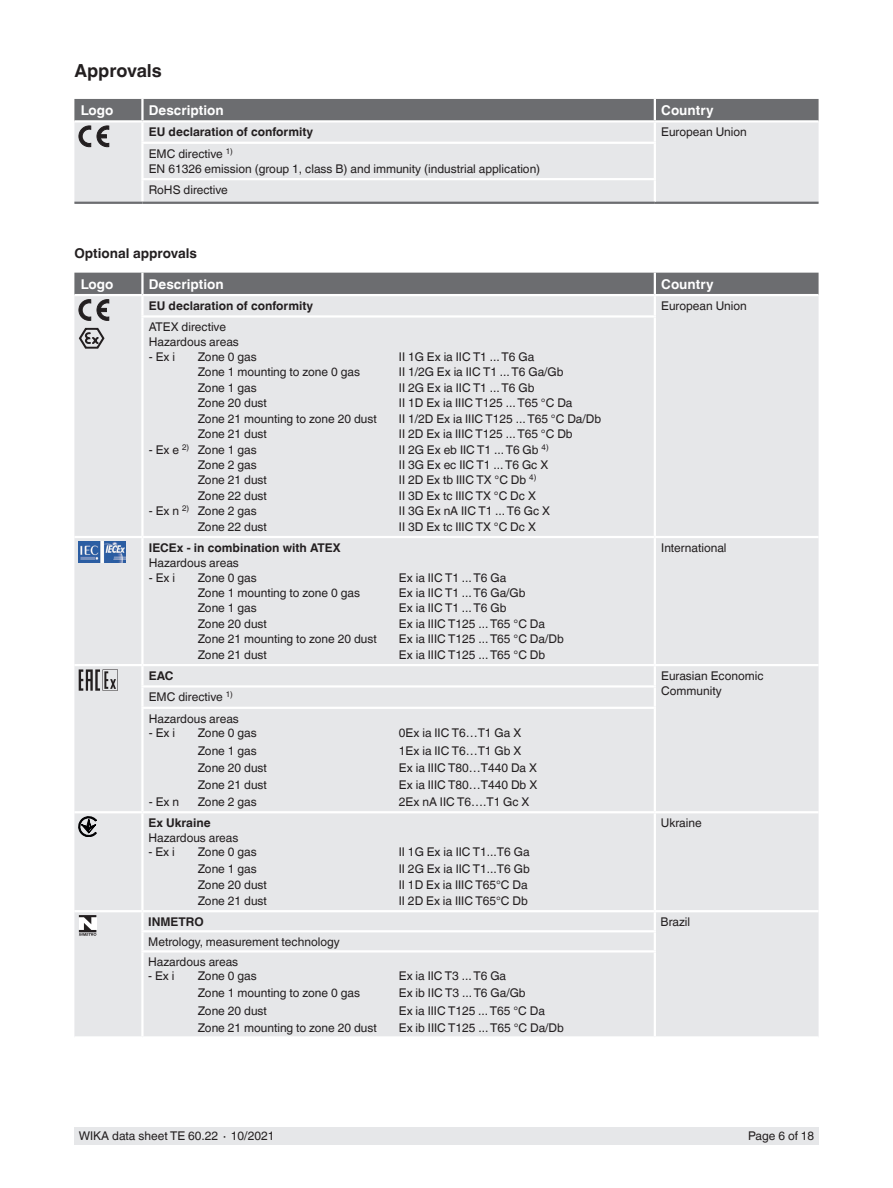
<style>
.page{position:relative;width:893px;height:1188px;background:#fff}
.page>*{position:absolute;margin:0;border:0;box-sizing:border-box;transform-origin:0 0}
.t1{font:700 18px "Helvetica World";color:#231f20}
.t2{font:700 13.5px "Helvetica World";color:#fff}
.t3{font:700 13.5px "Helvetica World";color:#231f20}
.t4{font:12px/15px "Helvetica World";color:#231f20}
.t5{font:700 12px "Helvetica World";color:#231f20}
</style>
<div class="page">
<div style="left:74px;top:1128px;width:745px;height:17px;background:#e6e7e9"></div>
<div style="left:74px;top:147px;width:745px;height:55px;background:#e6e7e9"></div>
<hr style="left:141px;top:178px;width:515px;height:2px;background:#fff">
<hr style="left:655px;top:202px;width:164px;height:2px;background:#6c6d70">
<hr style="left:141px;top:144px;width:3px;height:34px;background:#fff">
<hr style="left:141px;top:180px;width:3px;height:22px;background:#fff">
<hr style="left:654px;top:144px;width:2px;height:34px;background:#fff">
<hr style="left:654px;top:180px;width:2px;height:22px;background:#fff">
<hr style="left:74px;top:202px;width:68px;height:2px;background:#6c6d70">
<hr style="left:142px;top:202px;width:513px;height:2px;background:#6c6d70">
<div style="left:74px;top:320px;width:745px;height:716px;background:#e6e7e9"></div>
<hr style="left:142px;top:664px;width:513px;height:2px;background:#fff">
<hr style="left:141px;top:685px;width:515px;height:3px;background:#fff">
<hr style="left:141px;top:707px;width:515px;height:2px;background:#fff">
<hr style="left:654px;top:813px;width:2px;height:97px;background:#fff">
<hr style="left:142px;top:910px;width:513px;height:2px;background:#fff">
<hr style="left:141px;top:930px;width:515px;height:2px;background:#fff">
<hr style="left:141px;top:950px;width:515px;height:3px;background:#fff">
<hr style="left:142px;top:811px;width:513px;height:2px;background:#fff">
<hr style="left:655px;top:811px;width:164px;height:2px;background:#fff">
<hr style="left:74px;top:536px;width:68px;height:2px;background:#fff">
<hr style="left:142px;top:536px;width:513px;height:2px;background:#fff">
<hr style="left:655px;top:910px;width:164px;height:2px;background:#fff">
<svg style="left:654px;top:912px;width:2px;height:38px"></svg>
<hr style="left:654px;top:953px;width:2px;height:83px;background:#fff">
<hr style="left:74px;top:811px;width:68px;height:2px;background:#fff">
<hr style="left:141px;top:813px;width:3px;height:97px;background:#fff">
<hr style="left:654px;top:538px;width:2px;height:126px;background:#fff">
<hr style="left:141px;top:318px;width:3px;height:218px;background:#fff">
<hr style="left:141px;top:538px;width:3px;height:126px;background:#fff">
<hr style="left:141px;top:709px;width:3px;height:102px;background:#fff">
<hr style="left:654px;top:318px;width:2px;height:218px;background:#fff">
<hr style="left:655px;top:536px;width:164px;height:2px;background:#fff">
<svg style="left:654px;top:666px;width:2px;height:41px"></svg>
<hr style="left:654px;top:709px;width:2px;height:102px;background:#fff">
<hr style="left:655px;top:664px;width:164px;height:2px;background:#fff">
<hr style="left:74px;top:664px;width:68px;height:2px;background:#fff">
<hr style="left:141px;top:666px;width:3px;height:19px;background:#fff">
<hr style="left:141px;top:688px;width:3px;height:19px;background:#fff">
<hr style="left:74px;top:910px;width:68px;height:2px;background:#fff">
<hr style="left:141px;top:912px;width:3px;height:18px;background:#fff">
<hr style="left:141px;top:932px;width:3px;height:18px;background:#fff">
<hr style="left:141px;top:953px;width:3px;height:83px;background:#fff">
<svg style="left:74px;top:99px;width:745px;height:48px;background:#b0b1b3"></svg>
<svg style="left:74px;top:273px;width:745px;height:47px;background:#b0b1b3"></svg>
<svg style="left:79px;top:328px;width:26px;height:21px"></svg>
<img style="left:79px;top:541px;width:47px;height:22px">
<svg style="left:79px;top:669px;width:39px;height:22px"></svg>
<svg style="left:79px;top:817px;width:17px;height:20px"></svg>
<svg style="left:79px;top:915px;width:17px;height:21px"></svg>
<h1 class="t1" style="left:74px;top:60px;width:89px">Approvals</h1>
<p class="t2" style="left:81px;top:102px;width:34px">Logo</p>
<p class="t2" style="left:149px;top:102px;width:76px">Description</p>
<p class="t2" style="left:661px;top:102px;width:54px">Country</p>
<p class="t5" style="left:149px;top:125px;width:166px">EU declaration of conformity</p>
<p class="t4" style="left:661px;top:125px;width:87px">European Union</p>
<p class="t4" style="left:149px;top:146px;width:393px">EMC directive <sup>1)<br></sup>EN 61326 emission (group 1, class B) and immunity (industrial application)</p>
<p class="t4" style="left:149px;top:182px;width:81px">RoHS directive</p>
<p class="t3" style="left:74px;top:245px;width:124px">Optional approvals</p>
<p class="t2" style="left:81px;top:276px;width:34px">Logo</p>
<p class="t2" style="left:149px;top:276px;width:76px">Description</p>
<p class="t2" style="left:661px;top:276px;width:54px">Country</p>
<p class="t5" style="left:149px;top:299px;width:166px">EU declaration of conformity</p>
<p class="t4" style="left:661px;top:298px;width:87px">European Union</p>
<p class="t4" style="left:149px;top:320px;width:92px">ATEX directive<br>Hazardous areas</p>
<p class="t4" style="left:149px;top:349px;width:28px">- Ex i</p>
<p class="t4" style="left:198px;top:349px;width:61px">Zone 0 gas</p>
<p class="t4" style="left:399px;top:349px;width:137px">II 1G Ex ia IIC T1 ... T6 Ga</p>
<p class="t4" style="left:198px;top:365px;width:164px">Zone 1 mounting to zone 0 gas</p>
<p class="t4" style="left:399px;top:365px;width:166px">II 1/2G Ex ia IIC T1 ... T6 Ga/Gb</p>
<p class="t4" style="left:198px;top:380px;width:61px">Zone 1 gas</p>
<p class="t4" style="left:399px;top:380px;width:137px">II 2G Ex ia IIC T1 ... T6 Gb</p>
<p class="t4" style="left:198px;top:396px;width:71px">Zone 20 dust</p>
<p class="t4" style="left:399px;top:396px;width:175px">II 1D Ex ia IIIC T125 ... T65 °C Da</p>
<p class="t4" style="left:198px;top:411px;width:181px">Zone 21 mounting to zone 20 dust</p>
<p class="t4" style="left:399px;top:411px;width:204px">II 1/2D Ex ia IIIC T125 ... T65 °C Da/Db</p>
<p class="t4" style="left:198px;top:427px;width:71px">Zone 21 dust</p>
<p class="t4" style="left:399px;top:427px;width:175px">II 2D Ex ia IIIC T125 ... T65 °C Db</p>
<p class="t4" style="left:149px;top:442px;width:109px">- Ex e <sup>2)</sup> Zone 1 gas</p>
<p class="t4" style="left:399px;top:442px;width:151px">II 2G Ex eb IIC T1 ... T6 Gb <sup>4)</sup></p>
<p class="t4" style="left:198px;top:457px;width:61px">Zone 2 gas</p>
<p class="t4" style="left:399px;top:457px;width:151px">II 3G Ex ec IIC T1 ... T6 Gc X</p>
<p class="t4" style="left:198px;top:473px;width:71px">Zone 21 dust</p>
<p class="t4" style="left:399px;top:473px;width:139px">II 2D Ex tb IIIC TX °C Db <sup>4)</sup></p>
<p class="t4" style="left:198px;top:488px;width:71px">Zone 22 dust</p>
<p class="t4" style="left:399px;top:488px;width:138px">II 3D Ex tc IIIC TX °C Dc X</p>
<p class="t4" style="left:149px;top:504px;width:109px">- Ex n <sup>2)</sup> Zone 2 gas</p>
<p class="t4" style="left:399px;top:504px;width:153px">II 3G Ex nA IIC T1 ... T6 Gc X</p>
<p class="t4" style="left:198px;top:519px;width:71px">Zone 22 dust</p>
<p class="t4" style="left:399px;top:519px;width:138px">II 3D Ex tc IIIC TX °C Dc X</p>
<p class="t5" style="left:149px;top:541px;width:193px">IECEx - in combination with ATEX</p>
<p class="t4" style="left:149px;top:555px;width:92px">Hazardous areas</p>
<p class="t4" style="left:149px;top:570px;width:28px">- Ex i</p>
<p class="t4" style="left:198px;top:570px;width:61px">Zone 0 gas</p>
<p class="t4" style="left:399px;top:570px;width:109px">Ex ia IIC T1 ... T6 Ga</p>
<p class="t4" style="left:198px;top:585px;width:164px">Zone 1 mounting to zone 0 gas</p>
<p class="t4" style="left:399px;top:585px;width:128px">Ex ia IIC T1 ... T6 Ga/Gb</p>
<p class="t4" style="left:198px;top:601px;width:61px">Zone 1 gas</p>
<p class="t4" style="left:399px;top:601px;width:109px">Ex ia IIC T1 ... T6 Gb</p>
<p class="t4" style="left:198px;top:616px;width:71px">Zone 20 dust</p>
<p class="t4" style="left:399px;top:616px;width:148px">Ex ia IIIC T125 ... T65 °C Da</p>
<p class="t4" style="left:198px;top:632px;width:181px">Zone 21 mounting to zone 20 dust</p>
<p class="t4" style="left:399px;top:632px;width:166px">Ex ia IIIC T125 ... T65 °C Da/Db</p>
<p class="t4" style="left:198px;top:647px;width:71px">Zone 21 dust</p>
<p class="t4" style="left:399px;top:647px;width:148px">Ex ia IIIC T125 ... T65 °C Db</p>
<p class="t4" style="left:661px;top:540px;width:67px">International</p>
<p class="t5" style="left:149px;top:669px;width:26px">EAC</p>
<p class="t4" style="left:661px;top:668px;width:104px">Eurasian Economic<br>Community</p>
<p class="t4" style="left:149px;top:687px;width:92px;line-height:21.3px">EMC directive <sup>1)<br></sup>Hazardous areas</p>
<p class="t4" style="left:149px;top:726px;width:28px">- Ex i</p>
<p class="t4" style="left:198px;top:726px;width:61px">Zone 0 gas</p>
<p class="t4" style="left:399px;top:726px;width:124px">0Ex ia IIC T6…T1 Ga X</p>
<p class="t4" style="left:198px;top:743px;width:61px">Zone 1 gas</p>
<p class="t4" style="left:399px;top:743px;width:124px">1Ex ia IIC T6…T1 Gb X</p>
<p class="t4" style="left:198px;top:760px;width:71px">Zone 20 dust</p>
<p class="t4" style="left:399px;top:760px;width:140px">Ex ia IIIC T80…T440 Da X</p>
<p class="t4" style="left:198px;top:777px;width:71px">Zone 21 dust</p>
<p class="t4" style="left:399px;top:777px;width:140px">Ex ia IIIC T80…T440 Db X</p>
<p class="t4" style="left:149px;top:794px;width:32px">- Ex n</p>
<p class="t4" style="left:198px;top:794px;width:61px">Zone 2 gas</p>
<p class="t4" style="left:399px;top:794px;width:132px">2Ex nA IIC T6….T1 Gc X</p>
<p class="t5" style="left:148px;top:816px;width:64px">Ex Ukraine</p>
<p class="t4" style="left:148px;top:830px;width:92px">Hazardous areas</p>
<p class="t4" style="left:148px;top:845px;width:28px">- Ex i</p>
<p class="t4" style="left:198px;top:845px;width:61px">Zone 0 gas</p>
<p class="t4" style="left:399px;top:845px;width:132px">II 1G Ex ia IIC T1...T6 Ga</p>
<p class="t4" style="left:198px;top:861px;width:61px">Zone 1 gas</p>
<p class="t4" style="left:399px;top:861px;width:132px">II 2G Ex ia IIC T1...T6 Gb</p>
<p class="t4" style="left:198px;top:877px;width:71px">Zone 20 dust</p>
<p class="t4" style="left:399px;top:877px;width:130px">II 1D Ex ia IIIC T65°C Da</p>
<p class="t4" style="left:198px;top:894px;width:71px">Zone 21 dust</p>
<p class="t4" style="left:399px;top:894px;width:130px">II 2D Ex ia IIIC T65°C Db</p>
<p class="t4" style="left:661px;top:815px;width:42px">Ukraine</p>
<p class="t5" style="left:148px;top:914px;width:57px">INMETRO</p>
<p class="t4" style="left:661px;top:914px;width:31px">Brazil</p>
<p class="t4" style="left:148px;top:931px;width:193px;line-height:20.1px">Metrology, measurement technology<br>Hazardous areas</p>
<p class="t4" style="left:148px;top:969px;width:28px">- Ex i</p>
<p class="t4" style="left:198px;top:969px;width:61px">Zone 0 gas</p>
<p class="t4" style="left:399px;top:969px;width:109px">Ex ia IIC T3 ... T6 Ga</p>
<p class="t4" style="left:198px;top:986px;width:164px">Zone 1 mounting to zone 0 gas</p>
<p class="t4" style="left:399px;top:986px;width:128px">Ex ib IIC T3 ... T6 Ga/Gb</p>
<p class="t4" style="left:198px;top:1003px;width:71px">Zone 20 dust</p>
<p class="t4" style="left:399px;top:1003px;width:148px">Ex ia IIIC T125 ... T65 °C Da</p>
<p class="t4" style="left:198px;top:1020px;width:181px">Zone 21 mounting to zone 20 dust</p>
<p class="t4" style="left:399px;top:1020px;width:167px">Ex ib IIIC T125 ... T65 °C Da/Db</p>
<p class="t4" style="left:79px;top:1129px;width:197px">WIKA data sheet TE 60.22 ∙ 10/2021</p>
<p class="t4" style="left:748px;top:1129px;width:68px">Page 6 of 18</p>
</div>
